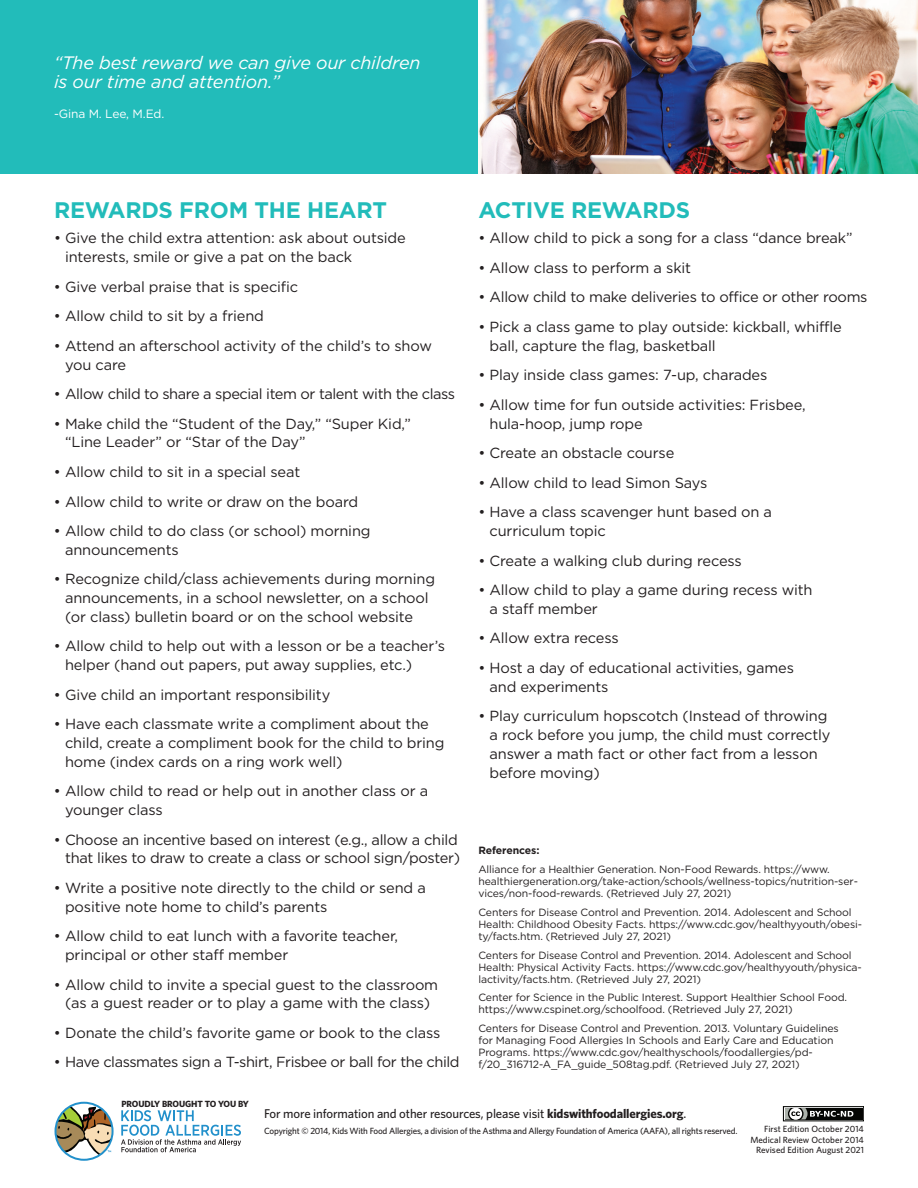
<style>
.page{position:relative;width:918px;height:1188px;background:#fff}
.page>*{position:absolute;margin:0;border:0;box-sizing:border-box;transform-origin:0 0}
.t1{font:700 22.5px "Gotham";letter-spacing:-.01em;color:#22bcba}
.t2{font:italic 18px/18.8px "Gotham";letter-spacing:-.01em;color:#fff}
.t3{font:14.7px/18.8px "Gotham";letter-spacing:-.01em;color:#231f20}
.t4{font:14.7px "Gotham";letter-spacing:-.03em;color:#231f20}
.t5{font:500 12.75px "Whitney";letter-spacing:-.01em;color:#231f20}
.t6{font:12px "Gotham";letter-spacing:-.01em;color:#fff}
.t7{font:10.5px/12px "Gotham";letter-spacing:-.01em;color:#231f20}
.t8{font:700 10.5px "Gotham";letter-spacing:-.01em;color:#231f20}
.t9{font:500 9px "Whitney";letter-spacing:-.02em;color:#231f20}
.t10{font:500 9px/10.5px "Whitney";letter-spacing:.005em;color:#231f20;text-align:right}
.t11{font:700 9px "Whitney";letter-spacing:-.01em;color:#231f20}
.s1{font-weight:700}
</style>
<div class="page">
<div style="left:0;top:0;width:481px;height:174px;background:#22bcba"></div>
<img style="left:478px;top:0;width:440px;height:174px">
<div style="left:783px;top:1106px;width:81px;height:15px;border:1px solid #040503"></div>
<div style="left:785px;top:1108px;width:77px;height:11px;background:#040503"></div>
<svg style="left:783px;top:1106px;width:70px;height:16px"></svg>
<svg style="left:56px;top:1103px;width:57px;height:57px"></svg>
<svg style="left:56px;top:1106px;width:56px;height:49px"></svg>
<div style="left:55px;top:1102px;width:59px;height:59px;border:2px solid #2290cb;border-radius:50%"></div>
<svg style="left:121px;top:1110px;width:120px;height:42px"></svg>
<p class="t2" style="left:54px;top:54px;width:368px">“The best reward we can give our children is our time and attention.”</p>
<p class="t6" style="left:54px;top:107px;width:112px">-Gina M. Lee, M.Ed.</p>
<h1 class="t1" style="left:54px;top:197px;width:335px">REWARDS FROM THE HEART</h1>
<p class="t3" style="left:65px;top:229px;width:342px;text-indent:-11px">• Give the child extra attention: ask about outside interests, smile or give a pat on the back</p>
<p class="t3" style="left:54px;top:277px;width:246px">• Give verbal praise that is specific</p>
<p class="t3" style="left:54px;top:306px;width:211px">• Allow child to sit by a friend</p>
<p class="t3" style="left:65px;top:336px;width:368px;text-indent:-11px">• Attend an afterschool activity of the child’s to show you care</p>
<p class="t4" style="left:54px;top:386px;width:403px">• Allow child to share a special item or talent with the class</p>
<p class="t3" style="left:65px;top:414px;width:347px;text-indent:-11px">• Make child the “Student of the Day,” “Super Kid,” “Line Leader” or “Star of the Day”</p>
<p class="t3" style="left:54px;top:462px;width:248px">• Allow child to sit in a special seat</p>
<p class="t3" style="left:54px;top:492px;width:306px">• Allow child to write or draw on the board</p>
<p class="t3" style="left:65px;top:521px;width:307px;text-indent:-11px">• Allow child to do class (or school) morning announcements</p>
<p class="t3" style="left:65px;top:570px;width:372px;text-indent:-11px">• Recognize child/class achievements during morning announcements, in a school newsletter, on a school (or class) bulletin board or on the school website</p>
<p class="t3" style="left:65px;top:637px;width:381px;text-indent:-11px">• Allow child to help out with a lesson or be a teacher’s helper (hand out papers, put away supplies, etc.)</p>
<p class="t3" style="left:54px;top:685px;width:278px">• Give child an important responsibility</p>
<p class="t3" style="left:65px;top:715px;width:381px;text-indent:-11px">• Have each classmate write a compliment about the child, create a compliment book for the child to bring home (index cards on a ring work well)</p>
<p class="t3" style="left:65px;top:782px;width:365px;text-indent:-11px">• Allow child to read or help out in another class or a younger class</p>
<p class="t3" style="left:54px;top:830px;width:408px;text-align:right">• Choose an incentive based on interest (e.g., allow a child that likes to draw to create a class or school sign/poster)</p>
<p class="t3" style="left:65px;top:878px;width:362px;text-indent:-11px">• Write a positive note directly to the child or send a positive note home to child’s parents</p>
<p class="t3" style="left:65px;top:926px;width:334px;text-indent:-11px">• Allow child to eat lunch with a favorite teacher, principal or other staff member</p>
<p class="t3" style="left:54px;top:975px;width:386px;text-align:center">• Allow child to invite a special guest to the classroom (as a guest reader or to play a game with the class)</p>
<p class="t3" style="left:54px;top:1023px;width:388px">• Donate the child’s favorite game or book to the class</p>
<p class="t4" style="left:54px;top:1054px;width:407px">• Have classmates sign a T-shirt, Frisbee or ball for the child</p>
<p class="t11" style="left:122px;top:1098px;width:129px">PROUDLY BROUGHT TO YOU BY</p>
<h1 class="t1" style="left:478px;top:197px;width:213px">ACTIVE REWARDS</h1>
<p class="t3" style="left:478px;top:228px;width:376px">• Allow child to pick a song for a class “dance break”</p>
<p class="t3" style="left:478px;top:258px;width:214px">• Allow class to perform a skit</p>
<p class="t3" style="left:478px;top:288px;width:391px">• Allow child to make deliveries to office or other rooms</p>
<p class="t3" style="left:490px;top:317px;width:354px;text-indent:-11px">• Pick a class game to play outside: kickball, whiffle ball, capture the flag, basketball</p>
<p class="t3" style="left:478px;top:365px;width:291px">• Play inside class games: 7-up, charades</p>
<p class="t3" style="left:490px;top:395px;width:318px;text-indent:-11px">• Allow time for fun outside activities: Frisbee, hula-hoop, jump rope</p>
<p class="t3" style="left:478px;top:443px;width:197px">• Create an obstacle course</p>
<p class="t3" style="left:478px;top:473px;width:231px">• Allow child to lead Simon Says</p>
<p class="t3" style="left:490px;top:502px;width:284px;text-indent:-11px">• Have a class scavenger hunt based on a curriculum topic</p>
<p class="t3" style="left:478px;top:551px;width:265px">• Create a walking club during recess</p>
<p class="t3" style="left:490px;top:580px;width:325px;text-indent:-11px">• Allow child to play a game during recess with a staff member</p>
<p class="t3" style="left:478px;top:629px;width:142px">• Allow extra recess</p>
<p class="t3" style="left:490px;top:658px;width:306px;text-indent:-11px">• Host a day of educational activities, games and experiments</p>
<p class="t3" style="left:490px;top:706px;width:343px;text-indent:-11px">• Play curriculum hopscotch (Instead of throwing a rock before you jump, the child must correctly answer a math fact or other fact from a lesson before moving)</p>
<p class="t8" style="left:478px;top:844px;width:63px">References:</p>
<p class="t7" style="left:478px;top:863px;width:381px">Alliance for a Healthier Generation. Non-Food Rewards. https://www. healthiergeneration.org/take-action/schools/wellness-topics/nutrition-ser&shy;vices/non-food-rewards. (Retrieved July 27, 2021)</p>
<p class="t7" style="left:478px;top:906px;width:385px">Centers for Disease Control and Prevention. 2014. Adolescent and School<br>Health: Childhood Obesity Facts. https://www.cdc.gov/healthyyouth/obesi&shy;ty/facts.htm. (Retrieved July 27, 2021)</p>
<p class="t7" style="left:478px;top:949px;width:385px">Centers for Disease Control and Prevention. 2014. Adolescent and School<br>Health: Physical Activity Facts. https://www.cdc.gov/healthyyouth/physica&shy;lactivity/facts.htm. (Retrieved July 27, 2021)</p>
<p class="t7" style="left:478px;top:991px;width:370px">Center for Science in the Public Interest. Support Healthier School Food. https://www.cspinet.org/schoolfood. (Retrieved July 27, 2021)</p>
<p class="t7" style="left:478px;top:1022px;width:362px">Centers for Disease Control and Prevention. 2013. Voluntary Guidelines for Managing Food Allergies In Schools and Early Care and Education Programs. https://www.cdc.gov/healthyschools/foodallergies/pd&shy;f/20_316712-A_FA_guide_508tag.pdf. (Retrieved July 27, 2021)</p>
<p class="t5" style="left:264px;top:1106px;width:424px">For more information and other resources, please visit <span class="s1">kidswithfoodallergies.org</span>.</p>
<p class="t9" style="left:264px;top:1126px;width:475px">Copyright © 2014, Kids With Food Allergies, a division of the Asthma and Allergy Foundation of America (AAFA), all rights reserved.</p>
<p class="t10" style="left:750px;top:1124px;width:115px">First Edition October 2014<br>Medical Review October 2014<br>Revised Edition August 2021</p>
</div>
